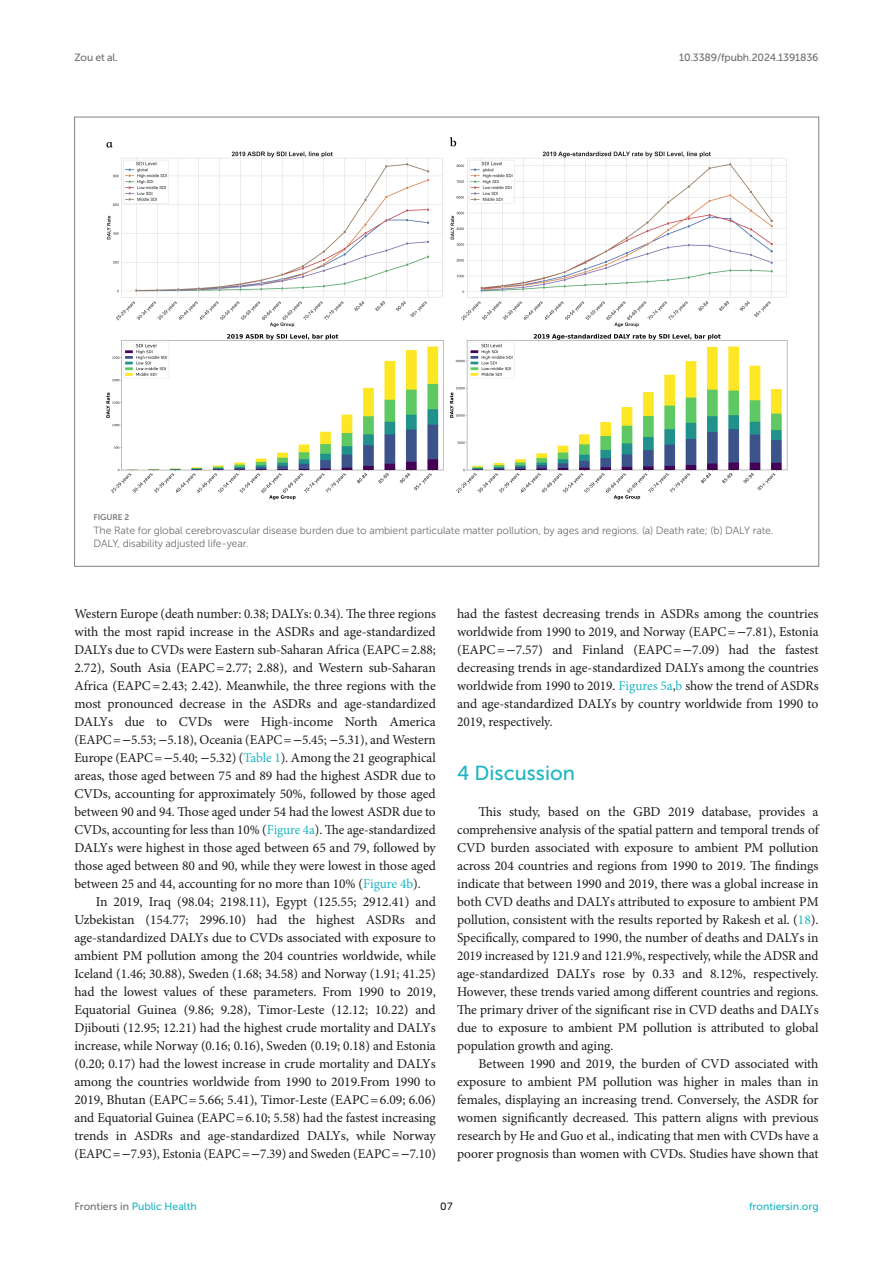
<style>
.page{position:relative;width:893px;height:1263px;background:#fff}
.page>*{position:absolute;margin:0;border:0;box-sizing:border-box;transform-origin:0 0}
.HEAD_1{font:20.25px "Museo Sans 500";color:#1db5c3}
.TEXT{font:13.5px/18px "Minion Pro";letter-spacing:-.005em;color:#1b1c1b;text-align:justify}
.TEXT_FLUSH{font:13.5px/18px "Minion Pro";letter-spacing:-.01em;color:#1b1c1b;text-align:justify}
.FIG_LEG{font:10.5px/13.5px "Museo Sans 300";letter-spacing:-.01em;color:#706f70}
.t1{font:10.5px "Museo Sans 500";color:#1db5c3}
.t2{font:10.5px "Museo Sans 500";letter-spacing:-.015em;color:#706f70}
.t3{font:10.5px "Museo Sans 500";color:#1b1c1b}
.FIG_HD{font:8.25px "Museo Sans 700";letter-spacing:-.01em;color:#7e7f7f}
.s1{font-family:"STIX General"}
.s2{color:#1db5c3}
.s3{color:#706f70}
</style>
<div class="page">
<img style="left:106px;top:137px;width:682px;height:363px">
<p class="t2" style="left:74px;top:51px;width:45px">Zou et al.</p>
<p class="t2" style="left:679px;top:51px;width:141px">10.3389/fpubh.2024.1391836</p>
<p class="FIG_HD" style="left:94px;top:513px;width:37px">FIGURE 2</p>
<p class="FIG_LEG" style="left:94px;top:523px;width:681px">The Rate for global cerebrovascular disease burden due to ambient particulate matter pollution, by ages and regions. (a) Death rate; (b) DALY rate.<br>DALY, disability adjusted life-year.</p>
<p class="TEXT" style="left:74px;top:605px;width:363px">Western Europe (death number: 0.38; DALYs: 0.34). The three regions with the most rapid increase in the ASDRs and age-standardized DALYs due to CVDs were Eastern sub-Saharan Africa (EAPC=2.88; 2.72), South Asia (EAPC=2.77; 2.88), and Western sub-Saharan Africa (EAPC=2.43; 2.42). Meanwhile, the three regions with the most pronounced decrease in the ASDRs and age-standardized DALYs due to CVDs were High-income North America (EAPC=<span class="s1">−</span>5.53; <span class="s1">−</span>5.18), Oceania (EAPC=<span class="s1">−</span>5.45; <span class="s1">−</span>5.31), and Western Europe (EAPC=<span class="s1">−</span>5.40; <span class="s1">−</span>5.32) (<span class="s2">Table 1</span>). Among the 21 geographical areas, those aged between 75 and 89 had the highest ASDR due to CVDs, accounting for approximately 50%, followed by those aged between 90 and 94. Those aged under 54 had the lowest ASDR due to CVDs, accounting for less than 10% (<span class="s2">Figure 4a</span>). The age-standardized DALYs were highest in those aged between 65 and 79, followed by those aged between 80 and 90, while they were lowest in those aged between 25 and 44, accounting for no more than 10% (<span class="s2">Figure 4b</span>).</p>
<p class="TEXT" style="left:74px;top:893px;width:363px;text-indent:21px">In 2019, Iraq (98.04; 2198.11), Egypt (125.55; 2912.41) and Uzbekistan (154.77; 2996.10) had the highest ASDRs and age-standardized DALYs due to CVDs associated with exposure to ambient PM pollution among the 204 countries worldwide, while Iceland (1.46; 30.88), Sweden (1.68; 34.58) and Norway (1.91; 41.25) had the lowest values of these parameters. From 1990 to 2019, Equatorial Guinea (9.86; 9.28), Timor-Leste (12.12; 10.22) and Djibouti (12.95; 12.21) had the highest crude mortality and DALYs increase, while Norway (0.16; 0.16), Sweden (0.19; 0.18) and Estonia (0.20; 0.17) had the lowest increase in crude mortality and DALYs among the countries worldwide from 1990 to 2019.From 1990 to 2019, Bhutan (EAPC=5.66; 5.41), Timor-Leste (EAPC=6.09; 6.06) and Equatorial Guinea (EAPC=6.10; 5.58) had the fastest increasing trends in ASDRs and age-standardized DALYs, while Norway (EAPC=<span class="s1">−</span>7.93), Estonia (EAPC=<span class="s1">−</span>7.39) and Sweden (EAPC=<span class="s1">−</span>7.10)</p>
<p class="TEXT" style="left:457px;top:605px;width:363px">had the fastest decreasing trends in ASDRs among the countries worldwide from 1990 to 2019, and Norway (EAPC=<span class="s1">−</span>7.81), Estonia (EAPC=<span class="s1">−</span>7.57) and Finland (EAPC=<span class="s1">−</span>7.09) had the fastest decreasing trends in age-standardized DALYs among the countries worldwide from 1990 to 2019. <span class="s2">Figures 5a</span>,<span class="s2">b</span> show the trend of ASDRs and age-standardized DALYs by country worldwide from 1990 to 2019, respectively.</p>
<p class="HEAD_1" style="left:457px;top:762px;width:119px">4 Discussion</p>
<p class="TEXT_FLUSH" style="left:457px;top:803px;width:363px;text-indent:21px">This study, based on the GBD 2019 database, provides a comprehensive analysis of the spatial pattern and temporal trends of CVD burden associated with exposure to ambient PM pollution across 204 countries and regions from 1990 to 2019. The findings indicate that between 1990 and 2019, there was a global increase in both CVD deaths and DALYs attributed to exposure to ambient PM pollution, consistent with the results reported by Rakesh et al. (<span class="s2">18</span>).<br>Specifically, compared to 1990, the number of deaths and DALYs in 2019 increased by 121.9 and 121.9%, respectively, while the ADSR and age-standardized DALYs rose by 0.33 and 8.12%, respectively.<br>However, these trends varied among different countries and regions.<br>The primary driver of the significant rise in CVD deaths and DALYs due to exposure to ambient PM pollution is attributed to global population growth and aging.</p>
<p class="TEXT" style="left:457px;top:1055px;width:363px;text-indent:21px">Between 1990 and 2019, the burden of CVD associated with exposure to ambient PM pollution was higher in males than in females, displaying an increasing trend. Conversely, the ASDR for women significantly decreased. This pattern aligns with previous research by He and Guo et al., indicating that men with CVDs have a poorer prognosis than women with CVDs. Studies have shown that</p>
<p class="t1" style="left:74px;top:1200px;width:124px"><span class="s3">Frontiers in</span> Public Health</p>
<p class="t3" style="left:440px;top:1200px;width:14px">07</p>
<p class="t1" style="left:749px;top:1200px;width:71px">frontiersin.org</p>
</div>
